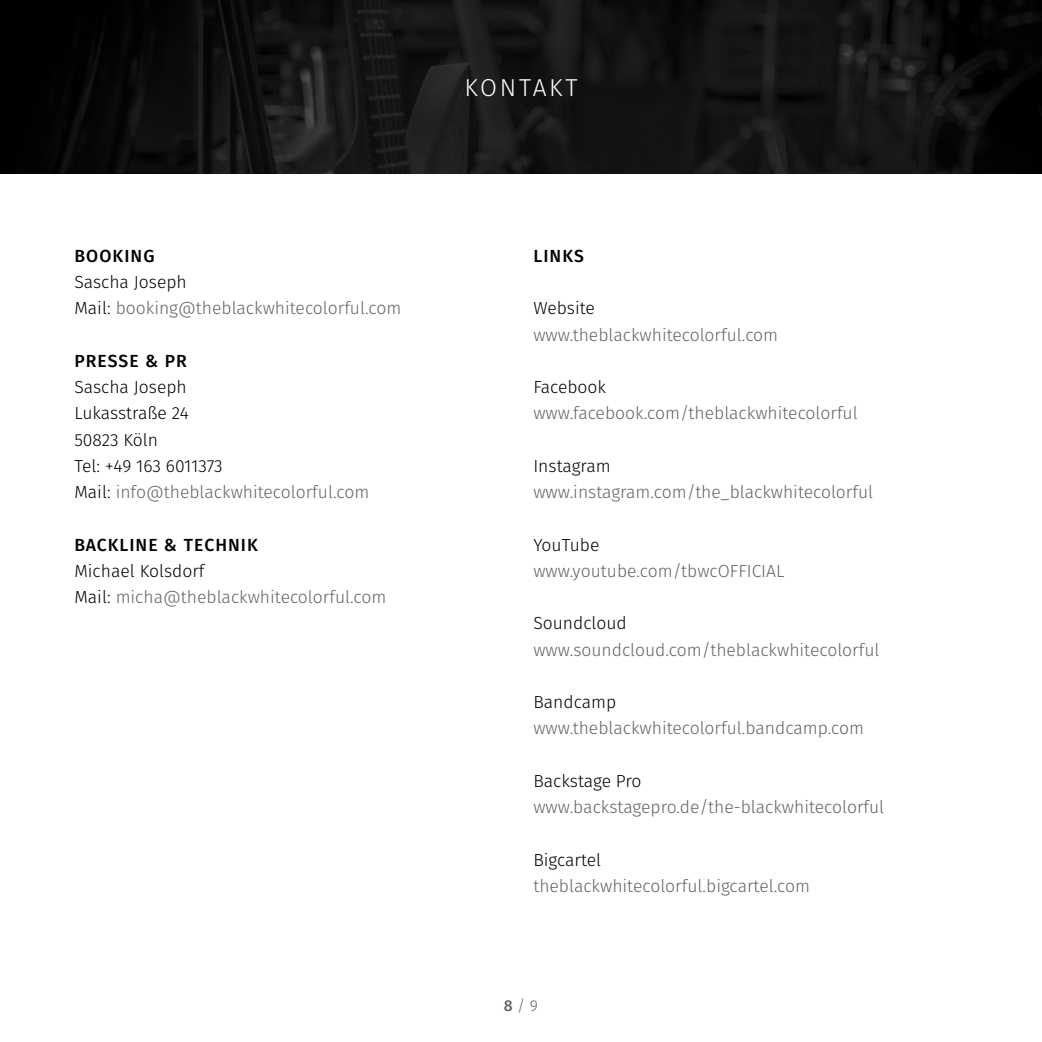
<style>
.page{position:relative;width:1042px;height:1042px;background:#fff}
.page>*{position:absolute;margin:0;border:0;box-sizing:border-box;transform-origin:0 0}
.t1{font:300 24.5px "Fira Sans";letter-spacing:.11em;color:#fff}
.t2{font:300 17.5px/26.2px "Fira Sans";color:#646363}
.t3{font:300 17.5px/26.2px "Fira Sans";color:#000}
.t4{font:500 17.5px "Fira Sans";letter-spacing:.06em;color:#000}
.t5{font:300 15.75px "Fira Sans";color:#646363}
.s1{color:#000}
.s2{color:#646363}
.s3{font-weight:500}
</style>
<div class="page">
<img style="left:0;top:0;width:1042px;height:174px">
<p class="t4" style="left:74px;top:243px;width:82px">BOOKING</p>
<p class="t2" style="left:74px;top:269px;width:328px"><span class="s1">Sascha Joseph<br>Mail:</span> booking@theblackwhitecolorful.com</p>
<p class="t4" style="left:74px;top:348px;width:114px">PRESSE &amp; PR</p>
<p class="t3" style="left:74px;top:374px;width:296px">Sascha Joseph<br>Lukasstraße 24<br>50823 Köln<br>Tel: +49 163 6011373<br>Mail: <span class="s2">info@theblackwhitecolorful.com</span></p>
<p class="t4" style="left:74px;top:532px;width:185px">BACKLINE &amp; TECHNIK</p>
<p class="t2" style="left:74px;top:557px;width:313px"><span class="s1">Michael Kolsdorf<br>Mail:</span> micha@theblackwhitecolorful.com</p>
<h1 class="t1" style="left:464px;top:71px;width:114px">KONTAKT</h1>
<p class="t4" style="left:533px;top:243px;width:52px">LINKS</p>
<p class="t3" style="left:533px;top:295px;width:63px">Website</p>
<p class="t2" style="left:533px;top:321px;width:246px">www.theblackwhitecolorful.com</p>
<p class="t3" style="left:533px;top:374px;width:74px">Facebook</p>
<p class="t2" style="left:533px;top:400px;width:326px">www.facebook.com/theblackwhitecolorful</p>
<p class="t3" style="left:533px;top:452px;width:79px">Instagram</p>
<p class="t2" style="left:533px;top:479px;width:341px">www.instagram.com/the_blackwhitecolorful</p>
<p class="t3" style="left:533px;top:531px;width:67px">YouTube</p>
<p class="t2" style="left:533px;top:557px;width:253px">www.youtube.com/tbwcOFFICIAL</p>
<p class="t3" style="left:533px;top:610px;width:95px">Soundcloud</p>
<p class="t2" style="left:533px;top:636px;width:348px">www.soundcloud.com/theblackwhitecolorful</p>
<p class="t3" style="left:533px;top:689px;width:84px">Bandcamp</p>
<p class="t2" style="left:533px;top:715px;width:332px">www.theblackwhitecolorful.bandcamp.com</p>
<p class="t3" style="left:533px;top:767px;width:110px">Backstage Pro</p>
<p class="t2" style="left:533px;top:794px;width:352px">www.backstagepro.de/the-blackwhitecolorful</p>
<p class="t3" style="left:533px;top:846px;width:69px">Bigcartel</p>
<p class="t2" style="left:533px;top:872px;width:278px">theblackwhitecolorful.bigcartel.com</p>
<p class="t5" style="left:504px;top:994px;width:36px"><span class="s3">8</span> / 9</p>
</div>
